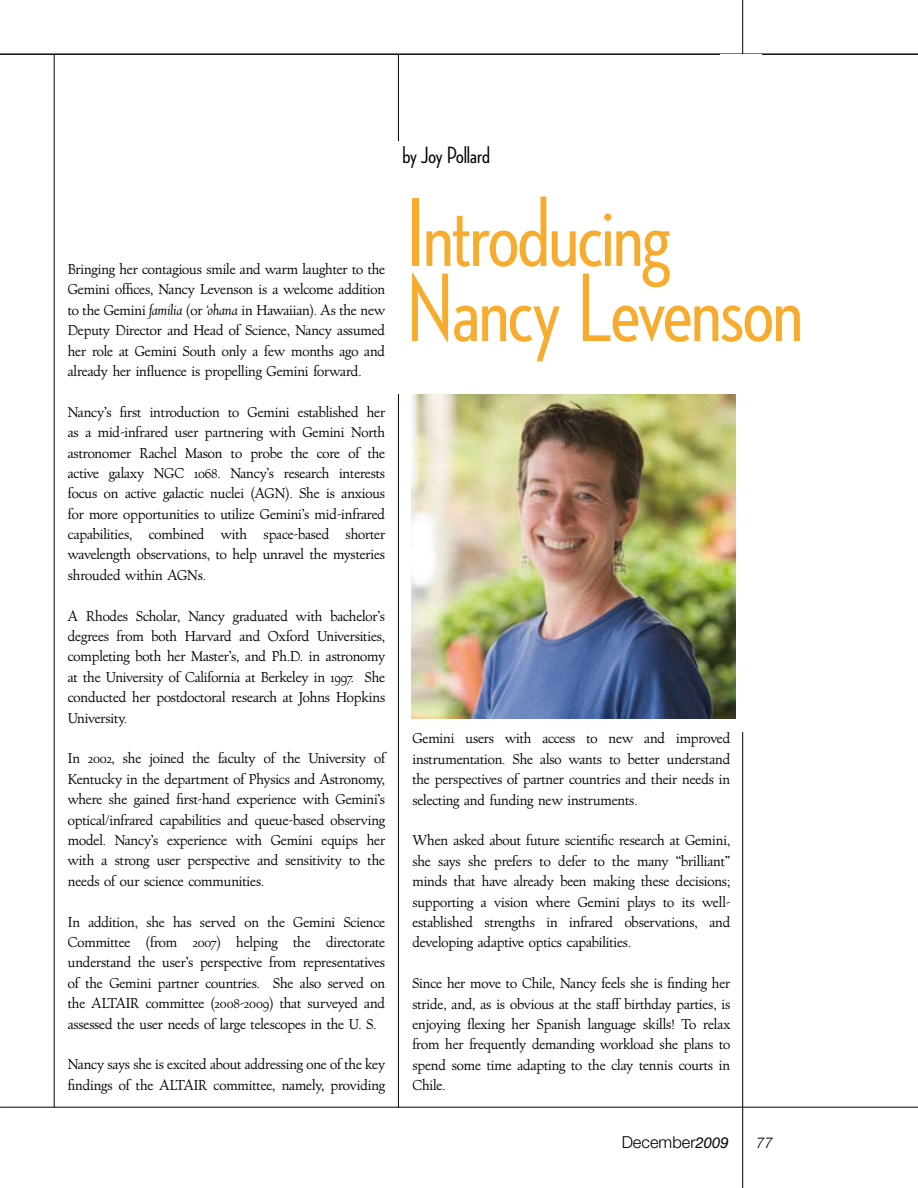
<style>
.page{position:relative;width:918px;height:1188px;background:#fff}
.page>*{position:absolute;margin:0;border:0;box-sizing:border-box;transform-origin:0 0}
.t1{font:500 99px/75px "Neutraface Condensed";letter-spacing:-.02em;color:#f7ac2e}
.t2{font:500 24px "Neutraface Condensed";letter-spacing:-.005em;color:#000}
.t3{font:300 16.5px "Helvetica Neue";color:#000}
.t4{font:italic 300 15px "Helvetica Neue";color:#000}
.t5{font:13.5px/20.4px "Village";letter-spacing:-.01em;color:#000;text-align:justify;scale:.95 1}
.s1{font-style:italic}
.s2{font-weight:400;font-style:italic;font-size:15px}
</style>
<div class="page">
<hr style="left:0;top:1107px;width:918px;height:1px;background:#000">
<hr style="left:54px;top:54px;width:1px;height:1053px;background:#000">
<hr style="left:742px;top:0;width:1px;height:1188px;background:#000">
<hr style="left:398px;top:54px;width:1px;height:1053px;background:#000">
<hr style="left:0;top:54px;width:918px;height:1px;background:#000">
<div style="left:319px;top:142px;width:211px;height:252px;background:#fff"></div>
<div style="left:720px;top:54px;width:41px;height:678px;background:#fff"></div>
<img style="left:412px;top:395px;width:324px;height:324px">
<p class="t5" style="left:68px;top:259px;width:336px">Bringing her contagious smile and warm laughter to the Gemini offices, Nancy Levenson is a welcome addition to the Gemini <span class="s1">familia</span> (or <span class="s1">‘ohana</span> in Hawaiian). As the new Deputy Director and Head of Science, Nancy assumed her role at Gemini South only a few months ago and already her influence is propelling Gemini forward.</p>
<p class="t5" style="left:68px;top:402px;width:336px">Nancy’s first introduction to Gemini established her as a mid-infrared user partnering with Gemini North astronomer Rachel Mason to probe the core of the active galaxy NGC 1068. Nancy’s research interests focus on active galactic nuclei (AGN). She is anxious for more opportunities to utilize Gemini’s mid-infrared capabilities, combined with space-based shorter wavelength observations, to help unravel the mysteries shrouded within AGNs.</p>
<p class="t5" style="left:68px;top:606px;width:336px">A Rhodes Scholar, Nancy graduated with bachelor’s degrees from both Harvard and Oxford Universities, completing both her Master’s, and Ph.D. in astronomy at the University of California at Berkeley in 1997. She conducted her postdoctoral research at Johns Hopkins University.</p>
<p class="t5" style="left:68px;top:749px;width:336px">In 2002, she joined the faculty of the University of Kentucky in the department of Physics and Astronomy, where she gained first-hand experience with Gemini’s optical/infrared capabilities and queue-based observing model. Nancy’s experience with Gemini equips her with a strong user perspective and sensitivity to the needs of our science communities.</p>
<p class="t5" style="left:68px;top:912px;width:336px">In addition, she has served on the Gemini Science Committee (from 2007) helping the directorate understand the user’s perspective from representatives of the Gemini partner countries. She also served on the ALTAIR committee (2008-2009) that surveyed and assessed the user needs of large telescopes in the U. S.</p>
<p class="t5" style="left:68px;top:1055px;width:336px">Nancy says she is excited about addressing one of the key findings of the ALTAIR committee, namely, providing</p>
<h2 class="t2" style="left:402px;top:142px;width:89px">by Joy Pollard</h2>
<h1 class="t1" style="left:406px;top:195px;width:399px">Introducing<br>Nancy Levenson</h1>
<p class="t5" style="left:412px;top:729px;width:336px">Gemini users with access to new and improved instrumentation. She also wants to better understand the perspectives of partner countries and their needs in selecting and funding new instruments.</p>
<p class="t5" style="left:412px;top:831px;width:336px">When asked about future scientific research at Gemini, she says she prefers to defer to the many “brilliant” minds that have already been making these decisions; supporting a vision where Gemini plays to its well&shy;established strengths in infrared observations, and developing adaptive optics capabilities.</p>
<p class="t5" style="left:412px;top:974px;width:336px">Since her move to Chile, Nancy feels she is finding her stride, and, as is obvious at the staff birthday parties, is enjoying flexing her Spanish language skills! To relax from her frequently demanding workload she plans to spend some time adapting to the clay tennis courts in Chile.</p>
<p class="t3" style="left:622px;top:1133px;width:109px">December<span class="s2">2009</span></p>
<p class="t4" style="left:756px;top:1134px;width:18px">77</p>
</div>
